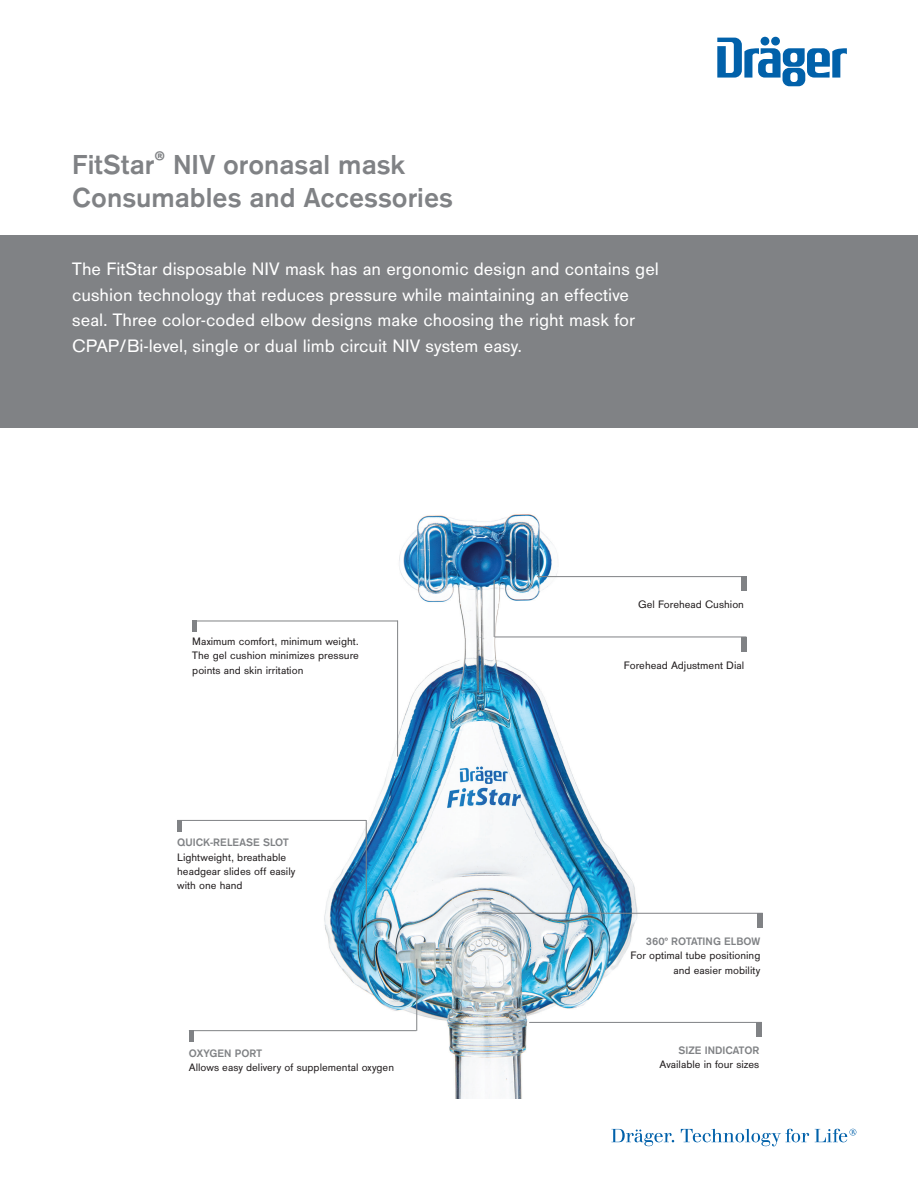
<style>
.page{position:relative;width:918px;height:1188px;background:#fff}
.page>*{position:absolute;margin:0;border:0;box-sizing:border-box;transform-origin:0 0}
.CaseStudy_Headline{font:700 28.5px "Draeger San";color:#808285}
.Intro_white{font:18.75px/25.5px "Draeger San";color:#fff}
.Tab_subsequent_line{font:11.25px/14.2px "Draeger San Tab";color:#231f20}
.Tab_subsequent_line-2{font:700 11.25px "Draeger San Tab";color:#808285}
</style>
<div class="page">
<svg style="left:717px;top:38px;width:130px;height:48px"></svg>
<div style="left:0;top:236px;width:918px;height:192px;background:#808285"></div>
<svg style="left:611px;top:1129px;width:63px;height:17px"></svg>
<svg style="left:681px;top:1129px;width:128px;height:17px"></svg>
<svg style="left:815px;top:1129px;width:41px;height:13px"></svg>
<img style="left:241px;top:514px;width:486px;height:584px">
<div style="left:741px;top:577px;width:5px;height:14px;background:#808285"></div>
<hr style="left:537px;top:576px;width:209px;height:1px;background:#808285">
<div style="left:192px;top:621px;width:5px;height:11px;background:#808285"></div>
<hr style="left:192px;top:621px;width:206px;height:1px;background:#808285">
<hr style="left:397px;top:621px;width:1px;height:136px;background:#808285">
<hr style="left:189px;top:1030px;width:4px;height:12px;background:#808285">
<hr style="left:189px;top:1030px;width:227px;height:1px;background:#808285">
<hr style="left:416px;top:959px;width:1px;height:72px;background:#808285">
<div style="left:177px;top:820px;width:5px;height:11px;background:#808285"></div>
<hr style="left:177px;top:820px;width:189px;height:1px;background:#808285">
<div style="left:756px;top:1022px;width:6px;height:15px;background:#808285"></div>
<hr style="left:529px;top:1022px;width:233px;height:1px;background:#808285">
<div style="left:757px;top:913px;width:6px;height:14px;background:#808285"></div>
<hr style="left:478px;top:913px;width:285px;height:1px;background:#808285">
<div style="left:741px;top:637px;width:5px;height:14px;background:#808285"></div>
<hr style="left:494px;top:637px;width:252px;height:1px;background:#808285">
<hr style="left:494px;top:580px;width:1px;height:57px;background:#808285">
<hr style="left:366px;top:820px;width:1px;height:123px;background:#808285">
<p class="CaseStudy_Headline" style="left:72px;top:149px;width:335px">FitStar<sup>®</sup> NIV oronasal mask</p>
<p class="CaseStudy_Headline" style="left:72px;top:182px;width:382px">Consumables and Accessories</p>
<p class="Intro_white" style="left:72px;top:257px;width:588px">The FitStar disposable NIV mask has an ergonomic design and contains gel cushion technology that reduces pressure while maintaining an effective</p>
<p class="Intro_white" style="left:72px;top:308px;width:564px">seal. Three color-coded elbow designs make choosing the right mask for</p>
<p class="Intro_white" style="left:72px;top:333px;width:451px">CPAP/Bi-level, single or dual limb circuit NIV system easy.</p>
<p class="Tab_subsequent_line" style="left:192px;top:634px;width:168px">Maximum comfort, minimum weight.</p>
<p class="Tab_subsequent_line" style="left:192px;top:649px;width:168px">The gel cushion minimizes pressure points and skin irritation</p>
<p class="Tab_subsequent_line-2" style="left:177px;top:836px;width:113px">QUICK-RELEASE SLOT</p>
<p class="Tab_subsequent_line" style="left:177px;top:850px;width:111px">Lightweight, breathable</p>
<p class="Tab_subsequent_line" style="left:177px;top:864px;width:120px">headgear slides off easily</p>
<p class="Tab_subsequent_line" style="left:177px;top:878px;width:67px">with one hand</p>
<p class="Tab_subsequent_line-2" style="left:189px;top:1047px;width:75px">OXYGEN PORT</p>
<p class="Tab_subsequent_line" style="left:189px;top:1060px;width:207px">Allows easy delivery of supplemental oxygen</p>
<p class="Tab_subsequent_line" style="left:638px;top:598px;width:108px">Gel Forehead Cushion</p>
<p class="Tab_subsequent_line" style="left:624px;top:658px;width:122px">Forehead Adjustment Dial</p>
<p class="Tab_subsequent_line-2" style="left:646px;top:935px;width:116px">360° ROTATING ELBOW</p>
<p class="Tab_subsequent_line" style="left:631px;top:949px;width:131px">For optimal tube positioning</p>
<p class="Tab_subsequent_line" style="left:673px;top:963px;width:88px">and easier mobility</p>
<p class="Tab_subsequent_line-2" style="left:678px;top:1044px;width:82px">SIZE INDICATOR</p>
<p class="Tab_subsequent_line" style="left:660px;top:1058px;width:101px">Available in four sizes</p>
</div>
